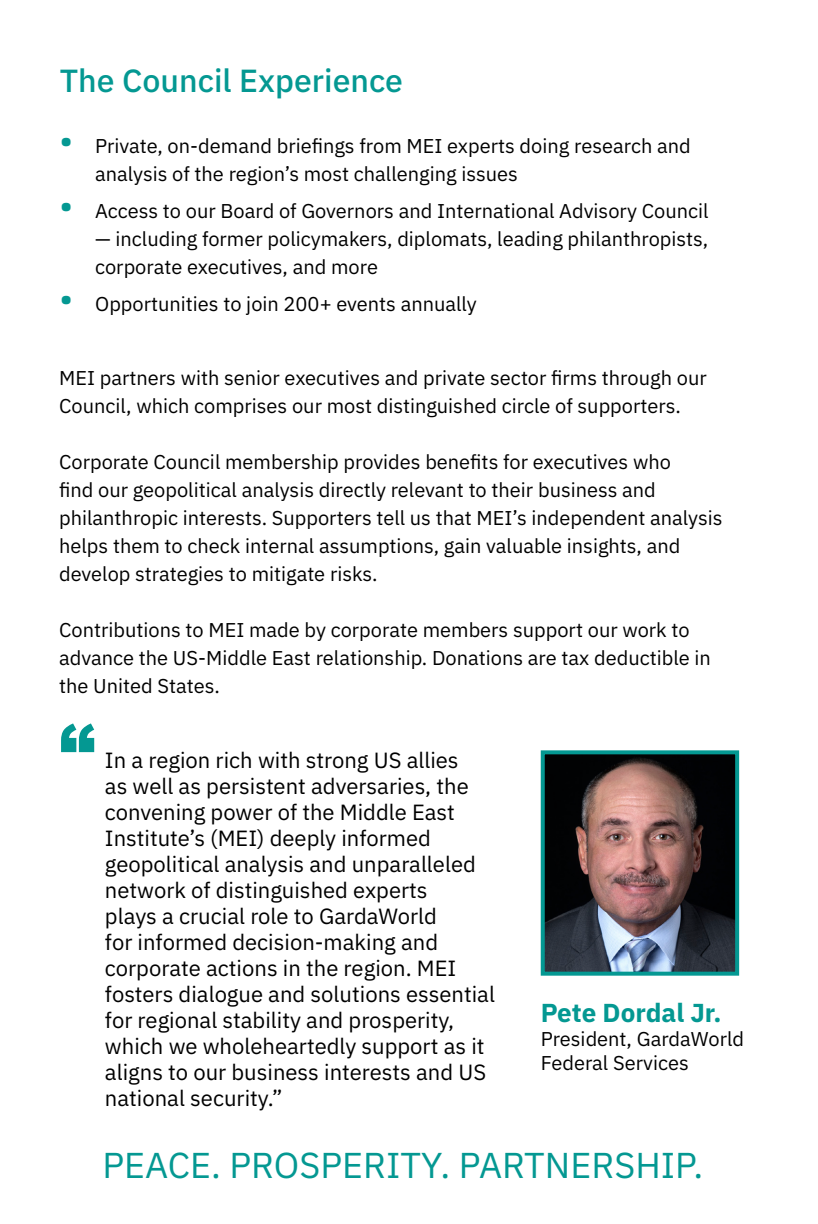
<style>
.page{position:relative;width:818px;height:1224px;background:#fff}
.page>*{position:absolute;margin:0;border:0;box-sizing:border-box;transform-origin:0 0}
.t1{font:900 72px "Arial";color:#049892}
.t2{font:36px "IBM Plex Sans";color:#049892}
.Heading_1{font:500 32px "IBM Plex Sans";color:#049892}
.t3{font:700 26px "IBM Plex Sans";color:#049892}
.t4{font:22px/26px "IBM Plex Sans";color:#000}
.t5{font:20px/28px "IBM Plex Sans";color:#000}
.s1{font-size:36px;color:#049892}
</style>
<div class="page">
<img style="left:545px;top:755px;width:189px;height:216px">
<div style="left:540px;top:750px;width:199px;height:226px;border:4px solid #049892"></div>
<p class="Heading_1" style="left:60px;top:56px;width:344px">The Council Experience</p>
<p class="t5" style="left:95px;top:130px;width:597px;text-indent:-36px"><span class="s1">•</span> Private, on-demand briefings from MEI experts doing research and analysis of the region’s most challenging issues</p>
<p class="t5" style="left:59px;top:195px;width:651px"><span class="s1">•</span> Access to our Board of Governors and International Advisory Council</p>
<p class="t5" style="left:95px;top:223px;width:614px">— including former policymakers, diplomats, leading philanthropists, corporate executives, and more</p>
<p class="t5" style="left:59px;top:288px;width:419px"><span class="s1">•</span> Opportunities to join 200+ events annually</p>
<p class="t5" style="left:59px;top:362px;width:649px">MEI partners with senior executives and private sector firms through our<br>Council, which comprises our most distinguished circle of supporters.</p>
<p class="t5" style="left:59px;top:446px;width:664px">Corporate Council membership provides benefits for executives who<br>find our geopolitical analysis directly relevant to their business and philanthropic interests. Supporters tell us that MEI’s independent analysis helps them to check internal assumptions, gain valuable insights, and develop strategies to mitigate risks.</p>
<p class="t5" style="left:59px;top:614px;width:653px">Contributions to MEI made by corporate members support our work to advance the US-Middle East relationship. Donations are tax deductible in the United States.</p>
<p class="t1" style="left:59px;top:698px;width:38px">“</p>
<p class="t4" style="left:105px;top:745px;width:391px">In a region rich with strong US allies<br>as well as persistent adversaries, the convening power of the Middle East Institute’s (MEI) deeply informed geopolitical analysis and unparalleled network of distinguished experts<br>plays a crucial role to GardaWorld<br>for informed decision-making and corporate actions in the region. MEI fosters dialogue and solutions essential for regional stability and prosperity, which we wholeheartedly support as it aligns to our business interests and US national security.”</p>
<p class="t3" style="left:540px;top:992px;width:182px">Pete Dordal Jr.</p>
<p class="t5" style="left:540px;top:1026px;width:205px;line-height:24px">President, GardaWorld<br>Federal Services</p>
<p class="t2" style="left:102px;top:1138px;width:602px">PEACE. PROSPERITY. PARTNERSHIP.</p>
</div>
